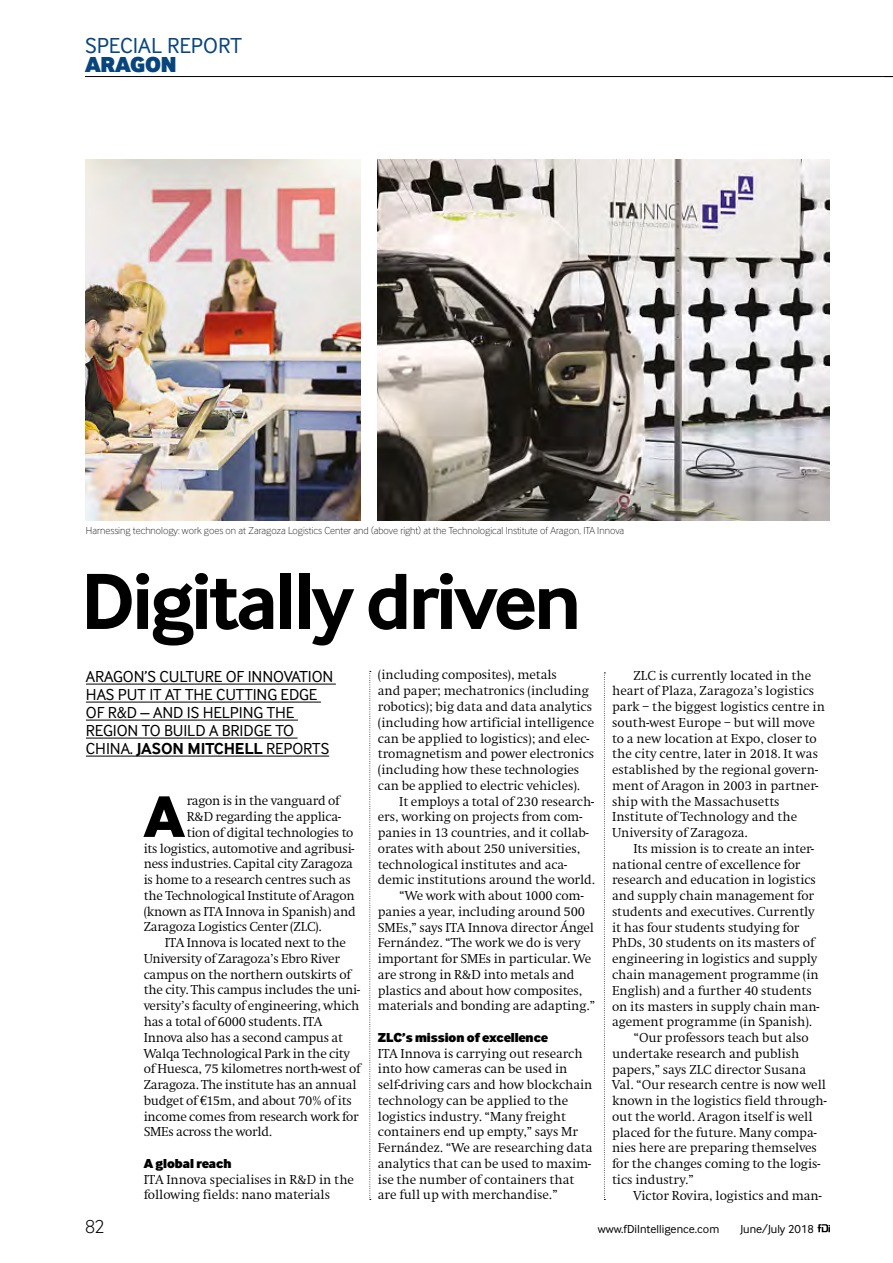
<style>
.page{position:relative;width:893px;height:1263px;background:#fff}
.page>*{position:absolute;margin:0;border:0;box-sizing:border-box;transform-origin:0 0}
.t1{font:700 82.5px "Inter Face Corp";letter-spacing:-.04em;color:#000}
.t2{font:60.75px "Inter Face Corp X Bold";color:#000}
.t3{font:22.5px "Inter Face Corp";color:#08457d}
.t4{font:900 22.5px "Inter Face Corp";letter-spacing:-.01em;color:#08457d}
.t5{font:300 19.5px "Inter Face Corp";color:#000}
.t6{font:16.5px/18px "Inter Face Corp";letter-spacing:-.005em;color:#000}
.t7{font:300 13.5px/15.8px "Swift EF";letter-spacing:-.005em;color:#000}
.t8{font:900 13.5px "Inter Face Corp";color:#000}
.t9{font:12px "Inter Face Corp";color:#000}
.t10{font:100 10.5px "Inter Face Corp";color:#000}
.s1{font-weight:700}
.s2{font-family:"Euro Serif";font-weight:400}
</style>
<div class="page">
<svg style="left:817px;top:1224px;width:13px;height:8px"></svg>
<hr style="left:86px;top:684px;width:250px;height:1px;background:#000">
<hr style="left:86px;top:702px;width:235px;height:1px;background:#000">
<hr style="left:86px;top:720px;width:55px;height:1px;background:#000">
<hr style="left:150px;top:720px;width:148px;height:1px;background:#000">
<hr style="left:86px;top:738px;width:212px;height:1px;background:#000">
<hr style="left:86px;top:756px;width:243px;height:1px;background:#000">
<svg style="left:369px;top:671px;width:2px;height:529px"></svg>
<svg style="left:604px;top:672px;width:1px;height:528px"></svg>
<img style="left:85px;top:160px;width:276px;height:361px">
<img style="left:378px;top:160px;width:451px;height:361px">
<hr style="left:85px;top:76px;width:808px;height:1px;background:#000">
<h3 class="t3" style="left:85px;top:33px;width:158px">SPECIAL REPORT</h3>
<h3 class="t4" style="left:85px;top:51px;width:93px">ARAGON</h3>
<p class="t10" style="left:86px;top:524px;width:540px">Harnessing technology: work goes on at Zaragoza Logistics Center and (above right) at the Technological Institute of Aragon, ITA Innova</p>
<h1 class="t1" style="left:81px;top:554px;width:502px">Digitally driven</h1>
<p class="t6" style="left:86px;top:667px;width:249px">ARAGON’S CULTURE OF INNOVATION<br>HAS PUT IT AT THE CUTTING EDGE<br>OF R&amp;D – AND IS HELPING THE<br>REGION TO BUILD A BRIDGE TO<br>CHINA. <span class="s1">JASON MITCHELL</span> REPORTS</p>
<h2 class="t2" style="left:144px;top:780px;width:43px">A</h2>
<p class="t7" style="left:187px;top:793px;width:154px">ragon is in the vanguard of</p>
<p class="t7" style="left:187px;top:809px;width:156px">R&amp;D regarding the applica-</p>
<p class="t7" style="left:187px;top:824px;width:168px">tion of digital technologies to</p>
<p class="t7" style="left:144px;top:840px;width:212px">its logistics, automotive and agribusi-</p>
<p class="t7" style="left:144px;top:856px;width:211px">ness industries. Capital city Zaragoza</p>
<p class="t7" style="left:144px;top:872px;width:209px">is home to a research centres such as</p>
<p class="t7" style="left:144px;top:887px;width:212px">the Technological Institute of Aragon</p>
<p class="t7" style="left:144px;top:903px;width:214px">(known as ITA Innova in Spanish) and</p>
<p class="t7" style="left:144px;top:919px;width:179px">Zaragoza Logistics Center (ZLC).</p>
<p class="t7" style="left:165px;top:935px;width:183px">ITA Innova is located next to the</p>
<p class="t7" style="left:144px;top:950px;width:198px">University of Zaragoza’s Ebro River</p>
<p class="t7" style="left:144px;top:966px;width:209px">campus on the northern outskirts of</p>
<p class="t7" style="left:144px;top:982px;width:218px">the city. This campus includes the uni-</p>
<p class="t7" style="left:144px;top:998px;width:217px">versity’s faculty of engineering, which</p>
<p class="t7" style="left:144px;top:1013px;width:180px">has a total of 6000 students. ITA</p>
<p class="t7" style="left:144px;top:1029px;width:201px">Innova also has a second campus at</p>
<p class="t7" style="left:144px;top:1045px;width:208px">Walqa Technological Park in the city</p>
<p class="t7" style="left:144px;top:1061px;width:218px">of Huesca, 75 kilometres north-west of</p>
<p class="t7" style="left:144px;top:1076px;width:214px">Zaragoza. The institute has an annual</p>
<p class="t7" style="left:144px;top:1092px;width:210px">budget of <span class="s2">€</span>15m, and about 70% of its</p>
<p class="t7" style="left:144px;top:1108px;width:216px">income comes from research work for</p>
<p class="t7" style="left:144px;top:1124px;width:130px">SMEs across the world.</p>
<p class="t8" style="left:144px;top:1155px;width:89px">A global reach</p>
<p class="t7" style="left:144px;top:1171px;width:212px">ITA Innova specialises in R&amp;D in the following fields: nano materials</p>
<p class="t7" style="left:378px;top:667px;width:218px">(including composites), metals<br>and paper; mechatronics (including robotics); big data and data analytics (including how artificial intelligence can be applied to logistics); and elec&shy;tromagnetism and power electronics (including how these technologies can be applied to electric vehicles).</p>
<p class="t7" style="left:399px;top:793px;width:196px">It employs a total of 230 research-</p>
<p class="t7" style="left:378px;top:809px;width:206px">ers, working on projects from com-</p>
<p class="t7" style="left:378px;top:824px;width:212px">panies in 13 countries, and it collab-</p>
<p class="t7" style="left:378px;top:840px;width:204px">orates with about 250 universities,</p>
<p class="t7" style="left:378px;top:856px;width:191px">technological institutes and aca-</p>
<p class="t7" style="left:378px;top:872px;width:219px">demic institutions around the world.</p>
<p class="t7" style="left:399px;top:887px;width:186px">“We work with about 1000 com-</p>
<p class="t7" style="left:378px;top:903px;width:209px">panies a year, including around 500</p>
<p class="t7" style="left:378px;top:919px;width:218px">SMEs,” says ITA Innova director Ángel</p>
<p class="t7" style="left:378px;top:935px;width:204px">Fernández. “The work we do is very</p>
<p class="t7" style="left:378px;top:950px;width:215px">important for SMEs in particular. We</p>
<p class="t7" style="left:378px;top:966px;width:198px">are strong in R&amp;D into metals and</p>
<p class="t7" style="left:378px;top:982px;width:206px">plastics and about how composites,</p>
<p class="t7" style="left:378px;top:998px;width:219px">materials and bonding are adapting.”</p>
<p class="t8" style="left:378px;top:1029px;width:172px">ZLC’s mission of excellence</p>
<p class="t7" style="left:378px;top:1045px;width:216px">ITA Innova is carrying out research into how cameras can be used in self-driving cars and how blockchain technology can be applied to the logistics industry. “Many freight containers end up empty,” says Mr Fernández. “We are researching data analytics that can be used to maxim&shy;ise the number of containers that are full up with merchandise.”</p>
<p class="t7" style="left:612px;top:667px;width:214px;text-indent:21px">ZLC is currently located in the heart of Plaza, Zaragoza’s logistics park – the biggest logistics centre in south-west Europe – but will move to a new location at Expo, closer to the city centre, later in 2018. It was established by the regional govern&shy;ment of Aragon in 2003 in partner&shy;ship with the Massachusetts Institute of Technology and the University of Zaragoza.</p>
<p class="t7" style="left:633px;top:840px;width:182px">Its mission is to create an inter-</p>
<p class="t7" style="left:612px;top:856px;width:190px">national centre of excellence for</p>
<p class="t7" style="left:612px;top:872px;width:205px">research and education in logistics</p>
<p class="t7" style="left:612px;top:888px;width:204px">and supply chain management for</p>
<p class="t7" style="left:612px;top:903px;width:204px">students and executives. Currently</p>
<p class="t7" style="left:612px;top:919px;width:189px">it has four students studying for</p>
<p class="t7" style="left:612px;top:935px;width:204px">PhDs, 30 students on its masters of</p>
<p class="t7" style="left:612px;top:951px;width:207px">engineering in logistics and supply</p>
<p class="t7" style="left:612px;top:966px;width:208px">chain management programme (in</p>
<p class="t7" style="left:612px;top:982px;width:201px">English) and a further 40 students</p>
<p class="t7" style="left:612px;top:998px;width:209px">on its masters in supply chain man-</p>
<p class="t7" style="left:612px;top:1014px;width:201px">agement programme (in Spanish).</p>
<p class="t7" style="left:633px;top:1029px;width:177px">“Our professors teach but also</p>
<p class="t7" style="left:612px;top:1045px;width:189px">undertake research and publish</p>
<p class="t7" style="left:612px;top:1061px;width:195px">papers,” says ZLC director Susana</p>
<p class="t7" style="left:612px;top:1077px;width:215px">Val. “Our research centre is now well</p>
<p class="t7" style="left:612px;top:1092px;width:216px">known in the logistics field through-</p>
<p class="t7" style="left:612px;top:1108px;width:202px">out the world. Aragon itself is well</p>
<p class="t7" style="left:612px;top:1124px;width:206px">placed for the future. Many compa-</p>
<p class="t7" style="left:612px;top:1140px;width:206px">nies here are preparing themselves</p>
<p class="t7" style="left:612px;top:1155px;width:210px">for the changes coming to the logis-</p>
<p class="t7" style="left:612px;top:1171px;width:83px">tics industry.”</p>
<p class="t7" style="left:633px;top:1187px;width:190px">Victor Rovira, logistics and man-</p>
<h3 class="t5" style="left:85px;top:1215px;width:21px">82</h3>
<p class="t9" style="left:598px;top:1222px;width:123px">www.fDiIntelligence.com</p>
<p class="t9" style="left:740px;top:1222px;width:75px">June/July 2018</p>
</div>
